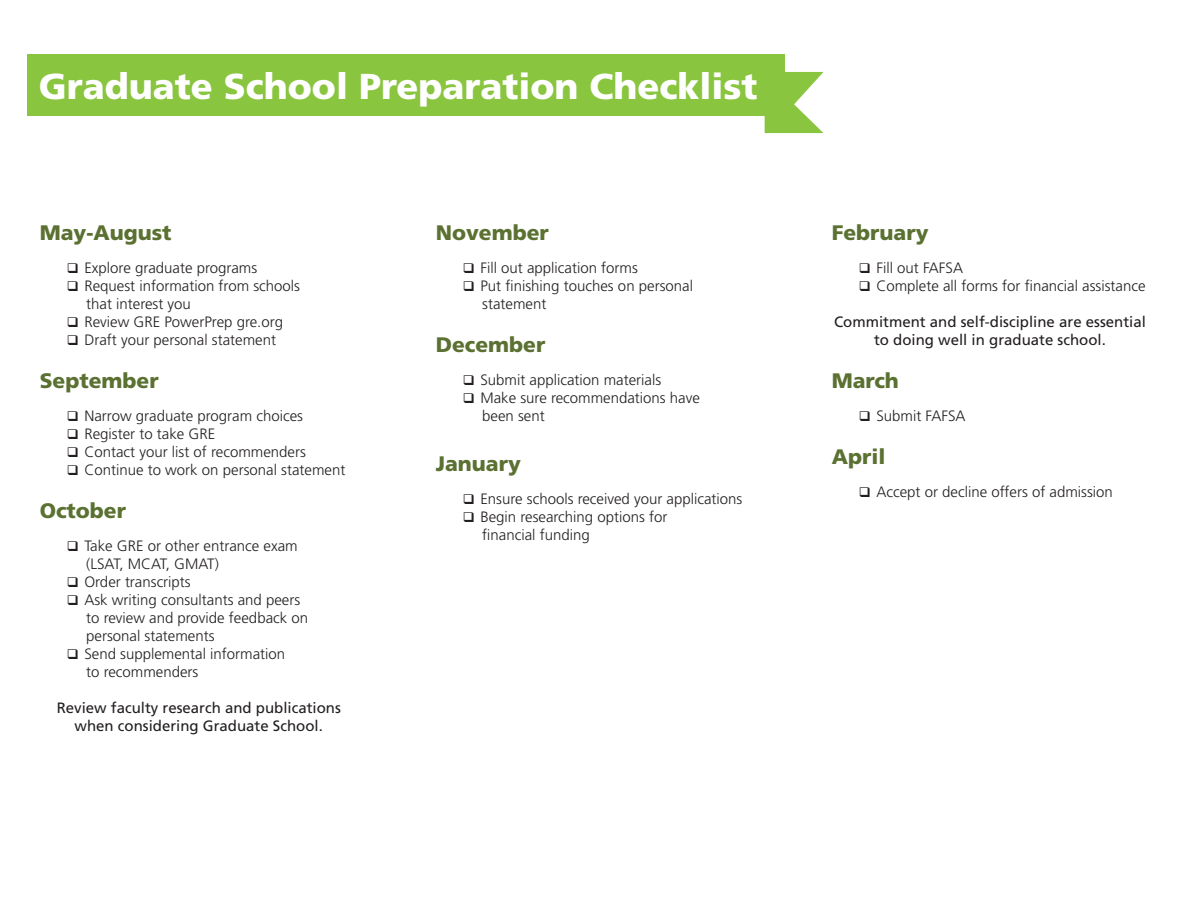
<style>
.page{position:relative;width:1188px;height:918px;background:#fff}
.page>*{position:absolute;margin:0;border:0;box-sizing:border-box;transform-origin:0 0}
.t1{font:900 36px "Frutiger";color:#fff}
.t2{font:900 21px "Frutiger";color:#5b7132}
.t3{font:300 15px/18px "Frutiger";color:#231f20}
.t4{font:15px/18px "Frutiger";color:#231f20;text-align:center}
</style>
<div class="page">
<div style="left:27px;top:54px;width:757px;height:61px;background:#89c53f"></div>
<svg style="left:765px;top:72px;width:59px;height:61px"></svg>
<h1 class="t1" style="left:39px;top:64px;width:720px">Graduate School Preparation Checklist</h1>
<h2 class="t2" style="left:40px;top:220px;width:133px">May-August</h2>
<p class="t3" style="left:67px;top:259px;width:192px">❑ Explore graduate programs</p>
<p class="t3" style="left:86px;top:277px;width:215px;text-indent:-19px">❑ Request information from schools that interest you</p>
<p class="t3" style="left:67px;top:313px;width:218px">❑ Review GRE PowerPrep gre.org</p>
<p class="t3" style="left:67px;top:331px;width:211px">❑ Draft your personal statement</p>
<h2 class="t2" style="left:40px;top:368px;width:121px">September</h2>
<p class="t3" style="left:67px;top:407px;width:238px">❑ Narrow graduate program choices</p>
<p class="t3" style="left:67px;top:425px;width:150px">❑ Register to take GRE</p>
<p class="t3" style="left:67px;top:443px;width:241px">❑ Contact your list of recommenders</p>
<p class="t3" style="left:67px;top:461px;width:280px">❑ Continue to work on personal statement</p>
<h2 class="t2" style="left:40px;top:498px;width:88px">October</h2>
<p class="t3" style="left:86px;top:537px;width:213px;text-indent:-19px">❑ Take GRE or other entrance exam (LSAT, MCAT, GMAT)</p>
<p class="t3" style="left:67px;top:573px;width:126px">❑ Order transcripts</p>
<p class="t3" style="left:86px;top:591px;width:223px;text-indent:-19px">❑ Ask writing consultants and peers to review and provide feedback on personal statements</p>
<p class="t3" style="left:86px;top:645px;width:201px;text-indent:-19px">❑ Send supplemental information to recommenders</p>
<p class="t4" style="left:57px;top:699px;width:286px">Review faculty research and publications when considering Graduate School.</p>
<h2 class="t2" style="left:436px;top:220px;width:115px">November</h2>
<p class="t3" style="left:463px;top:259px;width:177px">❑ Fill out application forms</p>
<p class="t3" style="left:482px;top:277px;width:212px;text-indent:-19px">❑ Put finishing touches on personal statement</p>
<h2 class="t2" style="left:436px;top:332px;width:111px">December</h2>
<p class="t3" style="left:463px;top:371px;width:200px">❑ Submit application materials</p>
<p class="t3" style="left:482px;top:389px;width:219px;text-indent:-19px">❑ Make sure recommendations have been sent</p>
<h2 class="t2" style="left:436px;top:451px;width:87px">January</h2>
<p class="t3" style="left:463px;top:490px;width:281px">❑ Ensure schools received your applications</p>
<p class="t3" style="left:482px;top:508px;width:187px;text-indent:-19px">❑ Begin researching options for financial funding</p>
<h2 class="t2" style="left:832px;top:220px;width:98px">February</h2>
<p class="t3" style="left:859px;top:259px;width:106px">❑ Fill out FAFSA</p>
<p class="t3" style="left:859px;top:277px;width:288px">❑ Complete all forms for financial assistance</p>
<p class="t4" style="left:834px;top:313px;width:313px">Commitment and self-discipline are essential to doing well in graduate school.</p>
<h2 class="t2" style="left:832px;top:368px;width:69px">March</h2>
<p class="t3" style="left:859px;top:407px;width:108px">❑ Submit FAFSA</p>
<h2 class="t2" style="left:832px;top:444px;width:55px">April</h2>
<p class="t3" style="left:859px;top:483px;width:256px">❑ Accept or decline offers of admission</p>
</div>
